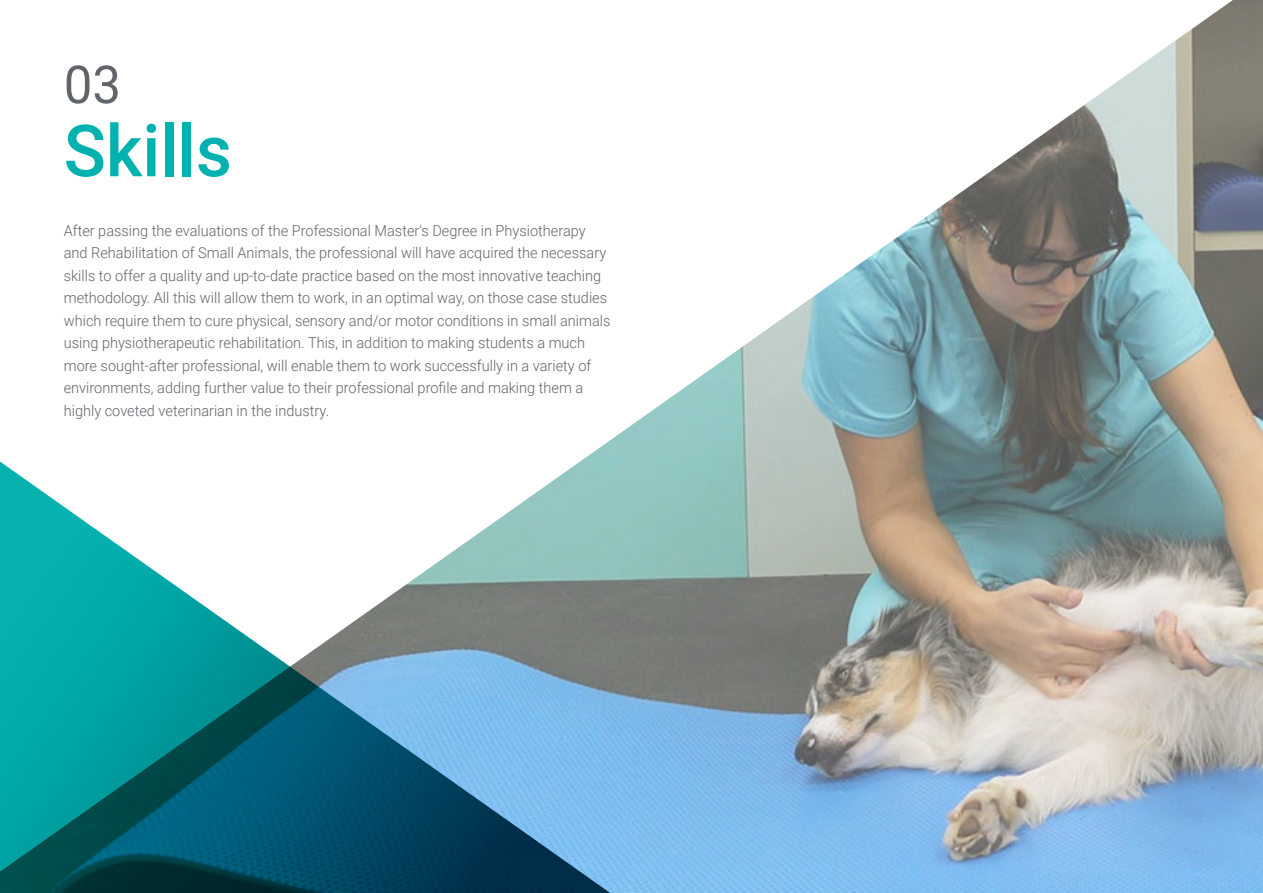
<style>
.page{position:relative;width:1263px;height:893px;background:#fff}
.page>*{position:absolute;margin:0;border:0;box-sizing:border-box;transform-origin:0 0}
.t1{font:500 72px "Roboto";color:#00b2af}
.t2{font:52.5px "Roboto";color:#61646a}
.t3{font:300 15px/22.5px "Roboto";color:#61646a}
</style>
<div class="page">
<img style="left:602px;top:0;width:661px;height:893px">
<svg style="left:0;top:446px;width:640px;height:447px"></svg>
<h2 class="t2" style="left:64px;top:48px;width:59px">03</h2>
<h1 class="t1" style="left:64px;top:100px;width:170px">Skills</h1>
<p class="t3" style="left:64px;top:218px;width:548px">After passing the evaluations of the Professional Master's Degree in Physiotherapy and Rehabilitation of Small Animals, the professional will have acquired the necessary skills to offer a quality and up-to-date practice based on the most innovative teaching methodology. All this will allow them to work, in an optimal way, on those case studies which require them to cure physical, sensory and/or motor conditions in small animals using physiotherapeutic rehabilitation. This, in addition to making students a much more sought-after professional, will enable them to work successfully in a variety of environments, adding further value to their professional profile and making them a highly coveted veterinarian in the industry.</p>
</div>
